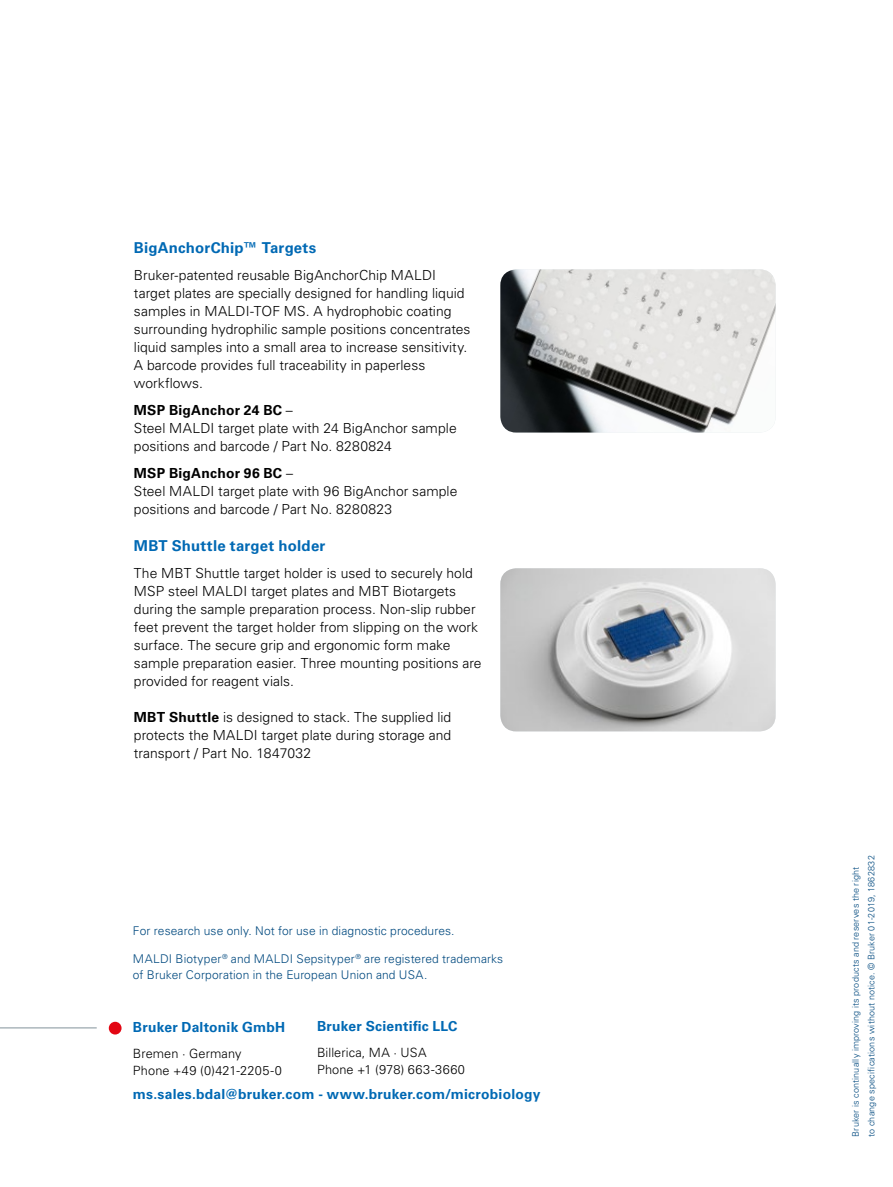
<style>
.page{position:relative;width:893px;height:1187px;background:#fff}
.page>*{position:absolute;margin:0;border:0;box-sizing:border-box;transform-origin:0 0}
.t1{font:700 15px "Univers LT Std";letter-spacing:.015em;color:#0069b4}
.t2{font:300 13.8px/18px "Univers LT Std";letter-spacing:.005em;color:#000}
.t3{font:700 13.8px "Univers LT Std";letter-spacing:.015em;color:#0069b4}
.t4{font:300 12.75px/17px "Univers LT Std";letter-spacing:.01em;color:#000}
.t5{font:300 12px/15.8px "Univers LT Std";letter-spacing:.01em;color:#00497f}
.t6{font:300 9px/15.8px "Univers LT Std";letter-spacing:.02em;color:#00497f}
.s1{font-weight:700}
</style>
<div class="page">
<hr style="left:0;top:1027px;width:97px;height:1px;background:#83929b">
<div style="left:109px;top:1021px;width:13px;height:13px;background:#e30613;border-radius:50%"></div>
<img style="left:500px;top:269px;width:276px;height:163px">
<img style="left:500px;top:568px;width:276px;height:163px">
<p class="t1" style="left:134px;top:239px;width:184px">BigAnchorChip™ Targets</p>
<p class="t2" style="left:134px;top:266px;width:338px">Bruker-patented reusable BigAnchorChip MALDI target plates are specially designed for handling liquid samples in MALDI-TOF MS. A hydrophobic coating surrounding hydrophilic sample positions concentrates liquid samples into a small area to increase sensitivity.<br>A barcode provides full traceability in paperless workflows.</p>
<p class="t2" style="left:134px;top:401px;width:324px"><span class="s1">MSP BigAnchor 24 BC</span> –<br>Steel MALDI target plate with 24 BigAnchor sample positions and barcode / Part No. 8280824</p>
<p class="t2" style="left:134px;top:464px;width:325px"><span class="s1">MSP BigAnchor 96 BC</span> –<br>Steel MALDI target plate with 96 BigAnchor sample positions and barcode / Part No. 8280823</p>
<p class="t1" style="left:134px;top:536px;width:193px">MBT Shuttle target holder</p>
<p class="t2" style="left:134px;top:563px;width:349px">The MBT Shuttle target holder is used to securely hold MSP steel MALDI target plates and MBT Biotargets during the sample preparation process. Non-slip rubber feet prevent the target holder from slipping on the work surface. The secure grip and ergonomic form make sample preparation easier. Three mounting positions are provided for reagent vials.</p>
<p class="t2" style="left:134px;top:707px;width:319px;text-align:justify"><span class="s1">MBT Shuttle</span> is designed to stack. The supplied lid protects the MALDI target plate during storage and transport / Part No. 1847032</p>
<p class="t5" style="left:133px;top:922px;width:323px">For research use only. Not for use in diagnostic procedures.</p>
<p class="t5" style="left:133px;top:951px;width:372px">MALDI Biotyper<sup>®</sup> and MALDI Sepsityper<sup>®</sup> are registered trademarks of Bruker Corporation in the European Union and USA.</p>
<p class="t3" style="left:317px;top:1018px;width:142px">Bruker Scientific LLC</p>
<p class="t4" style="left:317px;top:1044px;width:149px">Billerica, MA · USA<br>Phone +1 (978) 663-3660</p>
<p class="t3" style="left:133px;top:1086px;width:409px">ms.sales.bdal@bruker.com - www.bruker.com/microbiology</p>
<p class="t3" style="left:133px;top:1019px;width:154px">Bruker Daltonik GmbH</p>
<p class="t4" style="left:133px;top:1045px;width:150px">Bremen · Germany<br>Phone +49 (0)421-2205-0</p>
<p class="t6" style="left:848px;top:1136px;width:283px;rotate:-90deg">Bruker is continually improving its products and reserves the right<br>to change specifications without notice. © Bruker 01-2019, 1862832</p>
</div>
